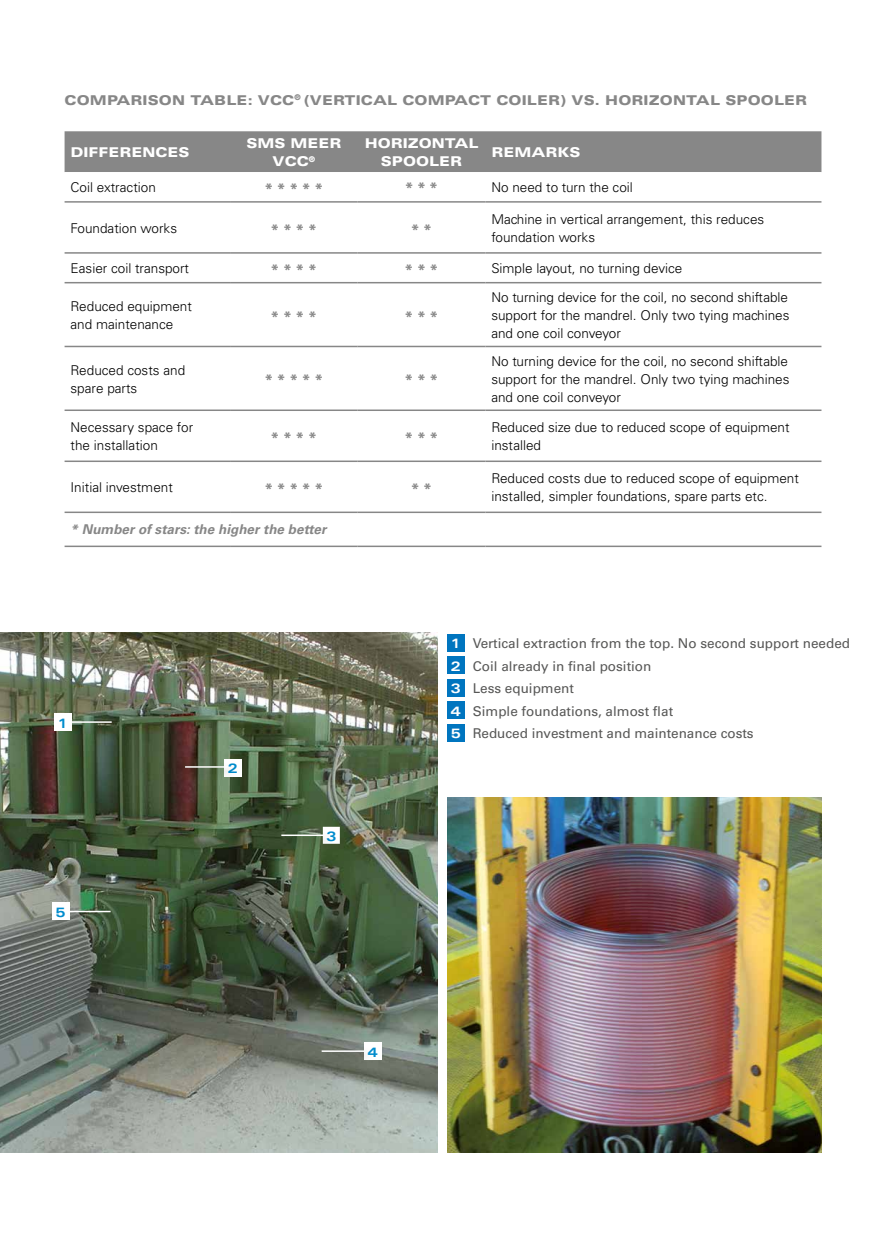
<style>
.page{position:relative;width:885px;height:1246px;background:#fff}
.page>*{position:absolute;margin:0;border:0;box-sizing:border-box;transform-origin:0 0}
.t1{font:700 15px "Univers LT";color:#878787}
.t2{font:300 13.5px/18px "Univers LT";color:#000}
.t3{font:13.5px/22.5px "Univers LT";color:#575756}
.t4{font:900 expanded 13.5px "Univers LT";letter-spacing:.01em;color:#878787}
.t5{font:900 expanded 13.5px/18px "Univers LT";color:#fff;text-align:center}
.t6{font:italic 700 13.5px "Univers LT";color:#878787}
.t7{font:700 expanded 13.5px "Univers LT";color:#008ccd}
.s1{font-weight:700;font-stretch:expanded;color:#fff}
</style>
<div class="page">
<div style="left:65px;top:131px;width:756px;height:41px;background:#878787"></div>
<svg style="left:65px;top:283px;width:756px;height:263px"></svg>
<hr style="left:65px;top:201px;width:165px;height:2px;background:#878787">
<hr style="left:230px;top:201px;width:127px;height:2px;background:#878787">
<hr style="left:357px;top:201px;width:128px;height:2px;background:#878787">
<hr style="left:485px;top:201px;width:336px;height:2px;background:#878787">
<hr style="left:65px;top:252px;width:165px;height:2px;background:#878787">
<hr style="left:230px;top:252px;width:127px;height:2px;background:#878787">
<hr style="left:357px;top:252px;width:128px;height:2px;background:#878787">
<hr style="left:485px;top:252px;width:336px;height:2px;background:#878787">
<hr style="left:65px;top:282px;width:165px;height:1px;background:#878787">
<hr style="left:230px;top:282px;width:127px;height:1px;background:#878787">
<hr style="left:357px;top:282px;width:128px;height:1px;background:#878787">
<hr style="left:485px;top:282px;width:336px;height:1px;background:#878787">
<hr style="left:65px;top:346px;width:165px;height:1px;background:#878787">
<hr style="left:230px;top:346px;width:127px;height:1px;background:#878787">
<hr style="left:357px;top:346px;width:128px;height:1px;background:#878787">
<hr style="left:485px;top:346px;width:336px;height:1px;background:#878787">
<hr style="left:65px;top:409px;width:165px;height:2px;background:#878787">
<hr style="left:230px;top:409px;width:127px;height:2px;background:#878787">
<hr style="left:357px;top:409px;width:128px;height:2px;background:#878787">
<hr style="left:485px;top:409px;width:336px;height:2px;background:#878787">
<hr style="left:65px;top:460px;width:165px;height:2px;background:#878787">
<hr style="left:230px;top:460px;width:127px;height:2px;background:#878787">
<hr style="left:357px;top:460px;width:128px;height:2px;background:#878787">
<hr style="left:485px;top:460px;width:336px;height:2px;background:#878787">
<hr style="left:65px;top:512px;width:165px;height:1px;background:#878787">
<hr style="left:230px;top:512px;width:127px;height:1px;background:#878787">
<hr style="left:357px;top:512px;width:128px;height:1px;background:#878787">
<hr style="left:485px;top:512px;width:336px;height:1px;background:#878787">
<hr style="left:65px;top:546px;width:165px;height:1px;background:#878787">
<hr style="left:230px;top:546px;width:127px;height:1px;background:#878787">
<hr style="left:357px;top:546px;width:128px;height:1px;background:#878787">
<hr style="left:485px;top:546px;width:336px;height:1px;background:#878787">
<img style="left:0;top:632px;width:437px;height:520px">
<img style="left:448px;top:797px;width:373px;height:355px">
<div style="left:52px;top:902px;width:17px;height:17px;background:#fff"></div>
<div style="left:54px;top:714px;width:17px;height:17px;background:#fff"></div>
<svg style="left:323px;top:827px;width:17px;height:17px"></svg>
<div style="left:364px;top:1043px;width:17px;height:17px;background:#fff"></div>
<div style="left:447px;top:634px;width:17px;height:17px;background:#0075bf"></div>
<div style="left:447px;top:657px;width:17px;height:17px;background:#0075bf"></div>
<div style="left:447px;top:679px;width:17px;height:17px;background:#0075bf"></div>
<div style="left:447px;top:702px;width:17px;height:17px;background:#0075bf"></div>
<div style="left:447px;top:724px;width:17px;height:17px;background:#0075bf"></div>
<div style="left:224px;top:759px;width:17px;height:17px;background:#fff"></div>
<div style="left:182px;top:762px;width:58px;height:18px;background:#000;opacity:.3"></div>
<hr style="left:185px;top:766px;width:42px;height:2px;background:#fff">
<div style="left:279px;top:831px;width:57px;height:17px;background:#000;opacity:.3"></div>
<hr style="left:281px;top:834px;width:43px;height:2px;background:#fff">
<div style="left:319px;top:1047px;width:57px;height:17px;background:#000;opacity:.3"></div>
<hr style="left:321px;top:1050px;width:43px;height:2px;background:#fff">
<div style="left:65px;top:907px;width:58px;height:18px;background:#000;opacity:.3"></div>
<hr style="left:68px;top:911px;width:43px;height:1px;background:#fff">
<div style="left:66px;top:718px;width:58px;height:17px;background:#000;opacity:.3"></div>
<hr style="left:69px;top:721px;width:43px;height:2px;background:#fff">
<p class="t4" style="left:65px;top:92px;width:744px">COMPARISON TABLE: VCC<sup>®</sup> (VERTICAL COMPACT COILER) VS. HORIZONTAL SPOOLER</p>
<p class="t5" style="left:71px;top:143px;width:121px">DIFFERENCES</p>
<p class="t5" style="left:246px;top:134px;width:96px">SMS MEER<br>VCC<sup>®</sup></p>
<p class="t5" style="left:364px;top:134px;width:115px">HORIZONTAL<br>SPOOLER</p>
<p class="t5" style="left:491px;top:143px;width:91px">REMARKS</p>
<p class="t2" style="left:71px;top:179px;width:87px">Coil extraction</p>
<p class="t1" style="left:265px;top:180px;width:60px">* * * * *</p>
<p class="t1" style="left:405px;top:179px;width:34px">* * *</p>
<p class="t2" style="left:491px;top:179px;width:143px">No need to turn the coil</p>
<p class="t2" style="left:71px;top:219px;width:108px">Foundation works</p>
<p class="t1" style="left:271px;top:220px;width:47px">* * * *</p>
<p class="t1" style="left:411px;top:221px;width:22px">* *</p>
<p class="t2" style="left:491px;top:210px;width:274px">Machine in vertical arrangement, this reduces foundation works</p>
<p class="t2" style="left:71px;top:259px;width:120px">Easier coil transport</p>
<p class="t1" style="left:271px;top:261px;width:47px">* * * *</p>
<p class="t1" style="left:405px;top:261px;width:35px">* * *</p>
<p class="t2" style="left:491px;top:259px;width:192px">Simple layout, no turning device</p>
<p class="t2" style="left:71px;top:297px;width:123px">Reduced equipment and maintenance</p>
<p class="t1" style="left:271px;top:308px;width:47px">* * * *</p>
<p class="t1" style="left:405px;top:308px;width:35px">* * *</p>
<p class="t2" style="left:491px;top:288px;width:299px;text-align:justify">No turning device for the coil, no second shiftable support for the mandrel. Only two tying machines and one coil conveyor</p>
<p class="t2" style="left:71px;top:361px;width:116px">Reduced costs and spare parts</p>
<p class="t1" style="left:265px;top:371px;width:60px">* * * * *</p>
<p class="t1" style="left:405px;top:371px;width:35px">* * *</p>
<p class="t2" style="left:491px;top:352px;width:299px;text-align:justify">No turning device for the coil, no second shiftable support for the mandrel. Only two tying machines and one coil conveyor</p>
<p class="t2" style="left:71px;top:418px;width:124px">Necessary space for the installation</p>
<p class="t1" style="left:271px;top:429px;width:47px">* * * *</p>
<p class="t1" style="left:405px;top:429px;width:35px">* * *</p>
<p class="t2" style="left:491px;top:418px;width:300px">Reduced size due to reduced scope of equipment installed</p>
<p class="t2" style="left:71px;top:478px;width:104px">Initial investment</p>
<p class="t1" style="left:265px;top:480px;width:60px">* * * * *</p>
<p class="t1" style="left:411px;top:480px;width:22px">* *</p>
<p class="t2" style="left:491px;top:469px;width:309px">Reduced costs due to reduced scope of equipment installed, simpler foundations, spare parts etc.</p>
<p class="t6" style="left:71px;top:522px;width:257px">* Number of stars: the higher the better</p>
<p class="t7" style="left:58px;top:715px;width:11px">1</p>
<p class="t7" style="left:56px;top:904px;width:11px">5</p>
<p class="t7" style="left:228px;top:761px;width:11px">2</p>
<p class="t7" style="left:326px;top:828px;width:11px">3</p>
<p class="t3" style="left:450px;top:632px;width:401px"><span class="s1">1</span> Vertical extraction from the top. No second support needed <span class="s1">2</span> Coil already in final position<br><span class="s1">3</span> Less equipment<br><span class="s1">4</span> Simple foundations, almost flat<br><span class="s1">5</span> Reduced investment and maintenance costs</p>
<p class="t7" style="left:367px;top:1044px;width:11px">4</p>
</div>
